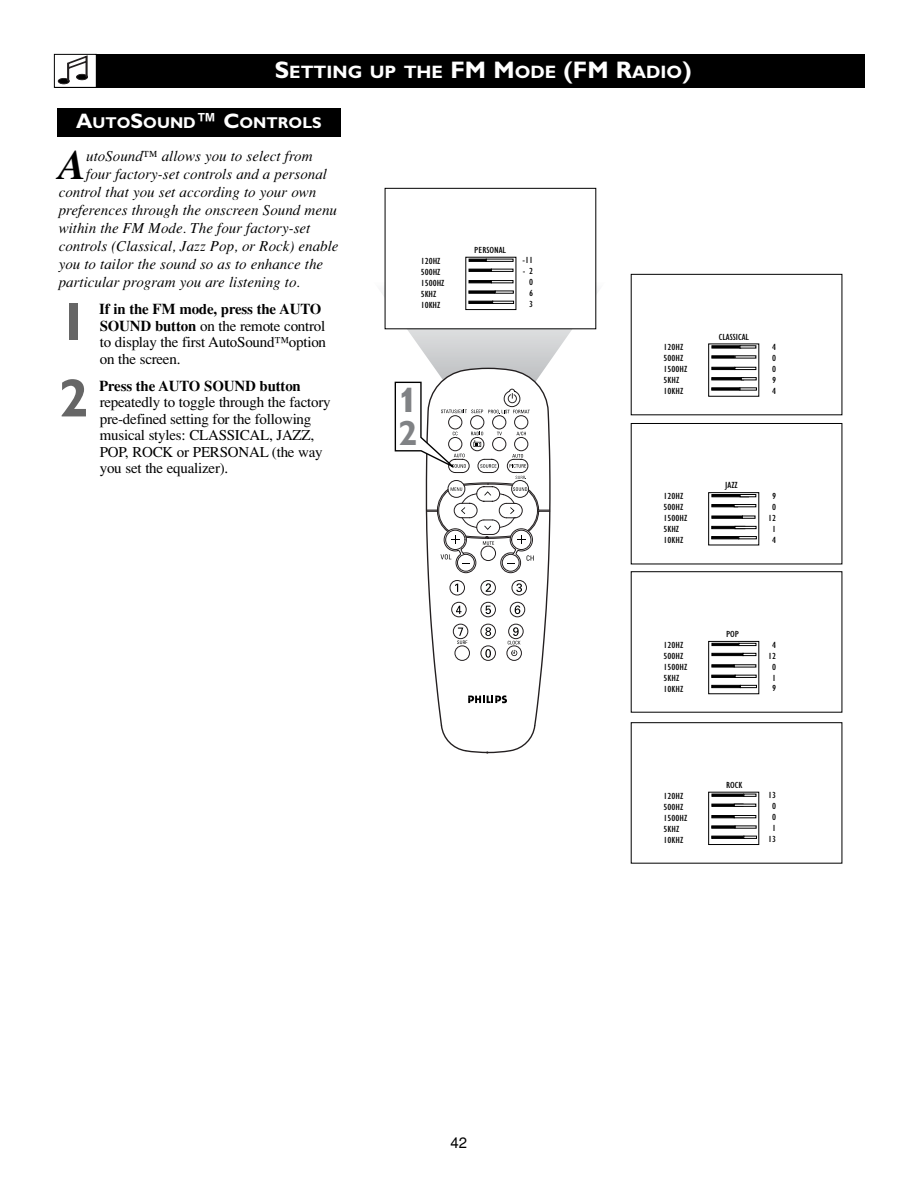
<style>
.page{position:relative;width:918px;height:1188px;background:#fff}
.page>*{position:absolute;margin:0;border:0;box-sizing:border-box;transform-origin:0 0}
.t1{font:700 54px "Gill Sans";color:#666}
.t2{font:italic 700 42.15px "Times";color:#000}
.t3{font:700 35.1px/33px "Gill Alt One";color:#808285}
.t4{font:700 18px "Gill Sans";color:#fff}
.t5{font:700 15.75px "Gill Sans";color:#fff}
.t6{font:italic 15px "Times";color:#000}
.t7{font:15px/16.5px "Times";letter-spacing:-.015em;color:#000}
.t8{font:700 15px "Times";letter-spacing:-.015em;color:#000}
.t9{font:15px "Helvetica";color:#000}
.t10{font:condensed 9.15px/10.9px "Gill Sans";color:#000;scale:1.2 1}
.s1{font-size:24px}
.s2{font-size:21px}
.s3{font-weight:700}
</style>
<div class="page">
<div style="left:57px;top:108px;width:284px;height:28px;background:#000"></div>
<svg style="left:433px;top:661px;width:110px;height:93px"></svg>
<svg style="left:468px;top:695px;width:39px;height:8px"></svg>
<div style="left:385px;top:188px;width:211px;height:141px;background:#fff;border:1px solid #000"></div>
<div style="left:631px;top:274px;width:211px;height:141px;background:#fff;border:1px solid #000"></div>
<div style="left:631px;top:423px;width:211px;height:141px;background:#fff;border:1px solid #000"></div>
<div style="left:631px;top:571px;width:211px;height:142px;background:#fff;border:1px solid #000"></div>
<div style="left:631px;top:722px;width:211px;height:142px;background:#fff;border:1px solid #000"></div>
<svg style="left:469px;top:259px;width:17px;height:2px"></svg>
<hr style="left:469px;top:280px;width:22px;height:3px;background:#000">
<div style="left:491px;top:280px;width:22px;height:3px;background:#fff;border:1px solid #000"></div>
<svg style="left:381px;top:282px;width:217px;height:379px"></svg>
<div style="left:469px;top:269px;width:23px;height:3px;background:#000;border:1px solid #000"></div>
<div style="left:491px;top:269px;width:22px;height:3px;background:#fff;border:1px solid #000"></div>
<div style="left:469px;top:301px;width:24px;height:3px;background:#000;border:1px solid #000"></div>
<div style="left:492px;top:301px;width:22px;height:3px;background:#fff;border:1px solid #000"></div>
<div style="left:708px;top:641px;width:51px;height:53px;border:1px solid #000"></div>
<div style="left:712px;top:643px;width:27px;height:3px;background:#000;border:1px solid #000"></div>
<div style="left:739px;top:643px;width:17px;height:3px;background:#fff;border:1px solid #000"></div>
<hr style="left:712px;top:665px;width:22px;height:2px;background:#000">
<div style="left:712px;top:675px;width:23px;height:3px;background:#000;border:1px solid #000"></div>
<div style="left:735px;top:675px;width:21px;height:3px;background:#fff;border:1px solid #000"></div>
<div style="left:712px;top:653px;width:31px;height:3px;background:#000;border:1px solid #000"></div>
<svg style="left:743px;top:653px;width:13px;height:3px"></svg>
<div style="left:712px;top:685px;width:28px;height:3px;background:#000;border:1px solid #000"></div>
<div style="left:740px;top:685px;width:17px;height:3px;background:#fff;border:1px solid #000"></div>
<hr style="left:712px;top:346px;width:29px;height:2px;background:#000">
<svg style="left:740px;top:346px;width:16px;height:2px"></svg>
<div style="left:712px;top:367px;width:23px;height:3px;background:#000;border:1px solid #000"></div>
<div style="left:735px;top:367px;width:21px;height:3px;background:#fff;border:1px solid #000"></div>
<hr style="left:712px;top:378px;width:32px;height:2px;background:#000">
<svg style="left:741px;top:378px;width:15px;height:2px"></svg>
<hr style="left:712px;top:356px;width:22px;height:2px;background:#000">
<hr style="left:712px;top:388px;width:28px;height:2px;background:#000">
<svg style="left:740px;top:388px;width:17px;height:2px"></svg>
<div style="left:708px;top:492px;width:51px;height:53px;border:1px solid #000"></div>
<div style="left:712px;top:494px;width:37px;height:3px;background:#000;border:1px solid #000"></div>
<div style="left:740px;top:494px;width:16px;height:3px;background:#fff;border:1px solid #000"></div>
<hr style="left:712px;top:516px;width:31px;height:2px;background:#000">
<svg style="left:742px;top:516px;width:13px;height:2px"></svg>
<div style="left:712px;top:526px;width:33px;height:3px;background:#000;border:1px solid #000"></div>
<div style="left:735px;top:526px;width:21px;height:3px;background:#fff;border:1px solid #000"></div>
<div style="left:712px;top:504px;width:26px;height:3px;background:#000;border:1px solid #000"></div>
<div style="left:734px;top:504px;width:22px;height:3px;background:#fff;border:1px solid #000"></div>
<div style="left:712px;top:536px;width:27px;height:3px;background:#000;border:1px solid #000"></div>
<div style="left:739px;top:536px;width:17px;height:3px;background:#fff;border:1px solid #000"></div>
<div style="left:708px;top:792px;width:51px;height:53px;border:1px solid #000"></div>
<hr style="left:712px;top:794px;width:32px;height:2px;background:#000">
<svg style="left:744px;top:794px;width:12px;height:2px"></svg>
<div style="left:712px;top:815px;width:22px;height:3px;background:#000;border:1px solid #000"></div>
<div style="left:734px;top:815px;width:22px;height:3px;background:#fff;border:1px solid #000"></div>
<hr style="left:712px;top:826px;width:23px;height:2px;background:#000">
<hr style="left:712px;top:804px;width:31px;height:2px;background:#000">
<hr style="left:734px;top:804px;width:22px;height:2px;background:#fff">
<div style="left:712px;top:836px;width:32px;height:3px;background:#000;border:1px solid #000"></div>
<svg style="left:744px;top:836px;width:13px;height:3px"></svg>
<div style="left:55px;top:54px;width:810px;height:34px;background:#000"></div>
<div style="left:55px;top:55px;width:41px;height:32px;background:#fff"></div>
<svg style="left:58px;top:78px;width:12px;height:6px"></svg>
<svg style="left:66px;top:56px;width:22px;height:27px"></svg>
<div style="left:54px;top:54px;width:43px;height:34px;border:1px solid #000"></div>
<p class="t4" style="left:275px;top:66px;width:418px"><span class="s1">S</span>ETTING UP THE <span class="s1">FM M</span>ODE <span class="s1">(FM R</span>ADIO<span class="s1">)</span></p>
<p class="t5" style="left:76px;top:118px;width:247px"><span class="s2">A</span>UTO<span class="s2">S</span>OUND<span class="s2">™ C</span>ONTROLS</p>
<h2 class="t2" style="left:58px;top:149px;width:30px">A</h2>
<p class="t6" style="left:86px;top:150px;width:228px">utoSound™ allows you to select from</p>
<p class="t6" style="left:86px;top:168px;width:242px">four factory-set controls and a personal</p>
<p class="t6" style="left:59px;top:186px;width:259px">control that you set according to your own</p>
<p class="t6" style="left:59px;top:204px;width:280px">preferences through the onscreen Sound menu</p>
<p class="t6" style="left:59px;top:222px;width:253px">within the FM Mode. The four factory-set</p>
<p class="t6" style="left:59px;top:240px;width:281px">controls (Classical, Jazz Pop, or Rock) enable</p>
<p class="t6" style="left:59px;top:258px;width:266px">you to tailor the sound so as to enhance the</p>
<p class="t6" style="left:59px;top:276px;width:243px">particular program you are listening to.</p>
<h1 class="t1" style="left:59px;top:303px;width:31px">1</h1>
<p class="t7" style="left:99px;top:302px;width:228px"><span class="s3">If in the FM mode, press the AUTO<br>SOUND button</span> on the remote control to display the first AutoSound™option on the screen.</p>
<h1 class="t1" style="left:59px;top:380px;width:31px">2</h1>
<p class="t8" style="left:99px;top:380px;width:203px">Press the AUTO SOUND button</p>
<p class="t7" style="left:100px;top:396px;width:232px">repeatedly to toggle through the factory pre-defined setting for the following musical styles: CLASSICAL, JAZZ, POP, ROCK or PERSONAL (the way you set the equalizer).</p>
<p class="t10" style="left:474px;top:246px;width:28px">PERSONAL</p>
<p class="t10" style="left:421px;top:256px;width:21px">120HZ<br>500HZ<br>1500HZ<br>5KHZ<br>10KHZ</p>
<p class="t10" style="left:523px;top:256px;width:10px">-11</p>
<p class="t10" style="left:529px;top:267px;width:5px;text-align:justify;text-indent:-6px">- 2<br>0<br>6<br>3</p>
<h3 class="t3" style="left:398px;top:387px;width:21px">1<br>2</h3>
<p class="t9" style="left:451px;top:1137px;width:18px">42</p>
<p class="t10" style="left:719px;top:332px;width:27px">CLASSICAL</p>
<p class="t10" style="left:664px;top:343px;width:21px">120HZ<br>500HZ<br>1500HZ<br>5KHZ<br>10KHZ</p>
<p class="t10" style="left:772px;top:343px;width:5px;text-align:justify">4<br>0<br>0<br>9<br>4</p>
<p class="t10" style="left:725px;top:481px;width:12px">JAZZ</p>
<p class="t10" style="left:664px;top:492px;width:21px">120HZ<br>500HZ<br>1500HZ<br>5KHZ<br>10KHZ</p>
<p class="t10" style="left:768px;top:491px;width:8px;text-align:center">9<br>0<br>12<br>1<br>4</p>
<p class="t10" style="left:726px;top:630px;width:12px">POP</p>
<p class="t10" style="left:664px;top:640px;width:21px">120HZ<br>500HZ<br>1500HZ<br>5KHZ<br>10KHZ</p>
<p class="t10" style="left:768px;top:640px;width:8px;text-align:center">4<br>12<br>0<br>1<br>9</p>
<p class="t10" style="left:726px;top:780px;width:15px">ROCK</p>
<p class="t10" style="left:664px;top:791px;width:21px">120HZ<br>500HZ<br>1500HZ<br>5KHZ<br>10KHZ</p>
<p class="t10" style="left:768px;top:791px;width:8px;text-align:center">13<br>0<br>0<br>1<br>13</p>
</div>
